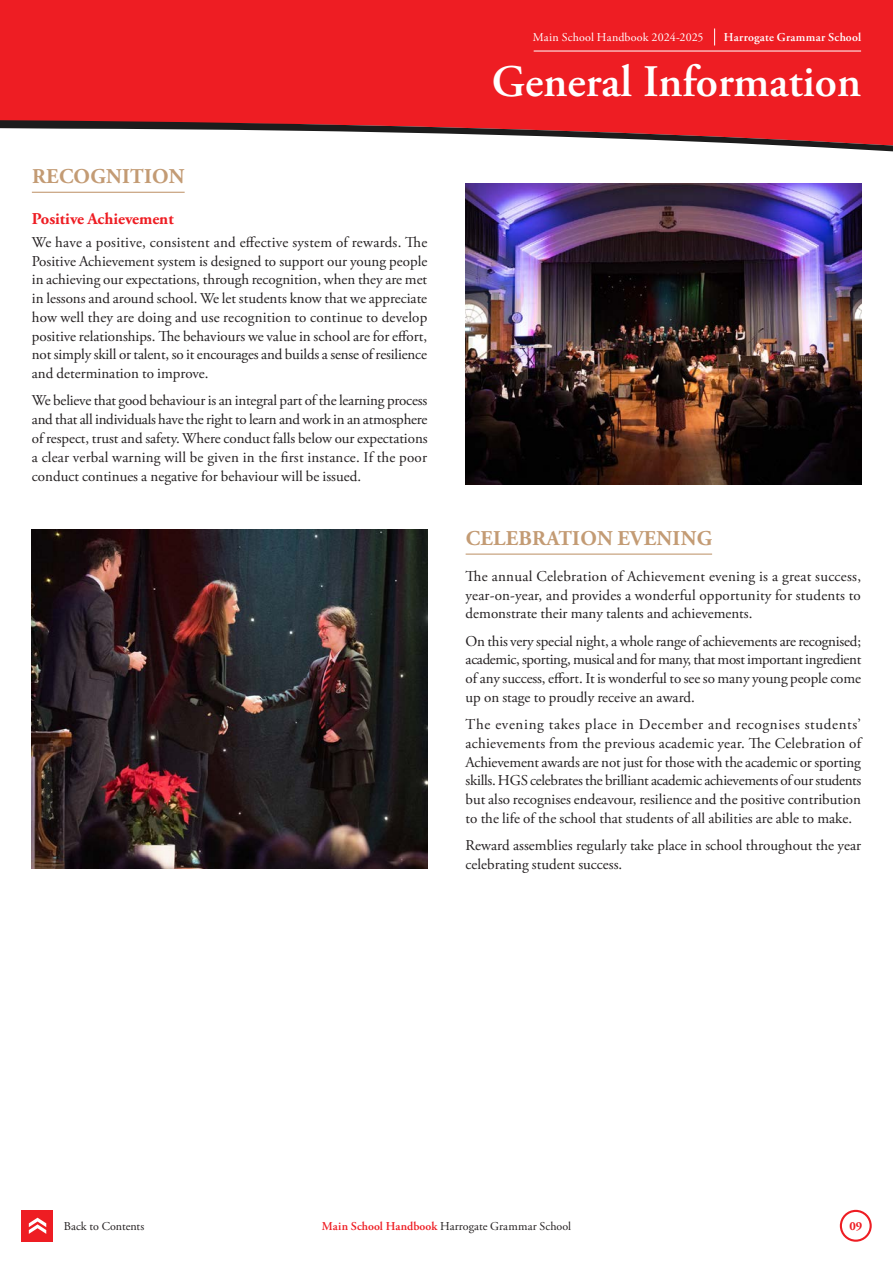
<style>
.page{position:relative;width:893px;height:1263px;background:#fff}
.page>*{position:absolute;margin:0;border:0;box-sizing:border-box;transform-origin:0 0}
.t1{font:600 45px "Adobe Garamond Pro";color:#fff}
.t2{font:700 21px "Adobe Garamond Pro";letter-spacing:.015em;color:#c39b74}
.t3{font:700 16.5px "Adobe Garamond Pro";color:#ee1d23}
.t4{font:15px/18.8px "Adobe Garamond Pro";color:#231f20;text-align:justify}
.t5{font:700 12.3px "Adobe Garamond Pro";color:#ee1d23}
.t6{font:12px "Adobe Garamond Pro";letter-spacing:.005em;color:#231f20}
.t7{font:12px "Adobe Garamond Pro";letter-spacing:.015em;color:#fff}
.t8{font:600 12px "Adobe Garamond Pro";letter-spacing:.02em;color:#fff}
.s1{font-weight:600;color:#ee1d23}
</style>
<div class="page">
<div style="left:0;top:0;width:893px;height:109px;background:#ee1d23"></div>
<div style="left:840px;top:1210px;width:32px;height:32px;border:2px solid #ee1d23;border-radius:50%"></div>
<div style="left:21px;top:1210px;width:32px;height:32px;background:#ee1d23"></div>
<svg style="left:29px;top:1218px;width:17px;height:16px"></svg>
<svg style="left:714px;top:28px;width:1px;height:17px"></svg>
<hr style="left:534px;top:51px;width:327px;height:1px;background:#fff">
<div style="left:0;top:109px;width:893px;height:7px;background:#ee1d23"></div>
<svg style="left:0;top:116px;width:893px;height:98px"></svg>
<hr style="left:32px;top:192px;width:153px;height:1px;background:#c39b74">
<hr style="left:466px;top:553px;width:246px;height:2px;background:#c39b74">
<img style="left:32px;top:530px;width:395px;height:339px">
<img style="left:466px;top:183px;width:395px;height:302px">
<p class="t7" style="left:533px;top:30px;width:172px">Main School Handbook 2024-2025</p>
<p class="t8" style="left:724px;top:30px;width:139px">Harrogate Grammar School</p>
<h2 class="t2" style="left:32px;top:164px;width:154px">RECOGNITION</h2>
<p class="t3" style="left:32px;top:209px;width:143px">Positive Achievement</p>
<p class="t4" style="left:32px;top:233px;width:397px">We have a positive, consistent and effective system of rewards. The Positive Achievement system is designed to support our young people in achieving our expectations, through recognition, when they are met in lessons and around school. We let students know that we appreciate how well they are doing and use recognition to continue to develop positive relationships. The behaviours we value in school are for effort, not simply skill or talent, so it encourages and builds a sense of resilience and determination to improve.</p>
<p class="t4" style="left:32px;top:392px;width:397px">We believe that good behaviour is an integral part of the learning process and that all individuals have the right to learn and work in an atmosphere of respect, trust and safety. Where conduct falls below our expectations a clear verbal warning will be given in the first instance. If the poor conduct continues a negative for behaviour will be issued.</p>
<h1 class="t1" style="left:492px;top:56px;width:371px">General Information</h1>
<h2 class="t2" style="left:466px;top:526px;width:248px">CELEBRATION EVENING</h2>
<p class="t4" style="left:466px;top:567px;width:397px">The annual Celebration of Achievement evening is a great success, year-on-year, and provides a wonderful opportunity for students to demonstrate their many talents and achievements.</p>
<p class="t4" style="left:466px;top:632px;width:397px">On this very special night, a whole range of achievements are recognised; academic, sporting, musical and for many, that most important ingredient of any success, effort. It is wonderful to see so many young people come up on stage to proudly receive an award.</p>
<p class="t4" style="left:466px;top:715px;width:397px">The evening takes place in December and recognises students’ achievements from the previous academic year. The Celebration of Achievement awards are not just for those with the academic or sporting skills. HGS celebrates the brilliant academic achievements of our students but also recognises endeavour, resilience and the positive contribution to the life of the school that students of all abilities are able to make.</p>
<p class="t4" style="left:466px;top:836px;width:397px">Reward assemblies regularly take place in school throughout the year celebrating student success.</p>
<p class="t6" style="left:64px;top:1219px;width:82px">Back to Contents</p>
<p class="t6" style="left:322px;top:1219px;width:251px"><span class="s1">Main School Handbook</span> Harrogate Grammar School</p>
<p class="t5" style="left:849px;top:1219px;width:14px">09</p>
</div>
